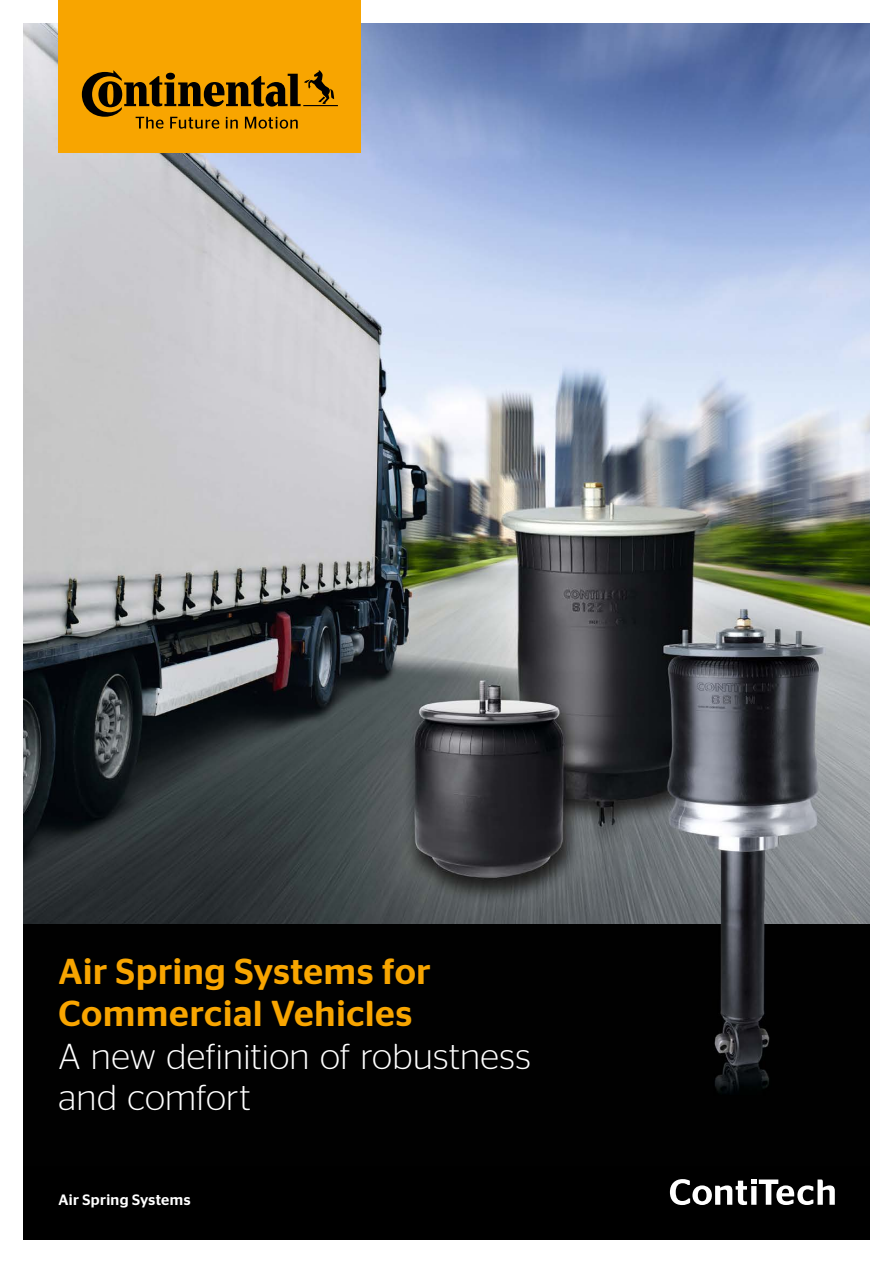
<style>
.page{position:relative;width:893px;height:1263px;background:#fff}
.page>*{position:absolute;margin:0;border:0;box-sizing:border-box;transform-origin:0 0}
.t1{font:500 36px/41.2px "Stag Sans";letter-spacing:.02em;color:#f8a500}
.t2{font:300 36px/41.2px "Stag Sans";letter-spacing:.015em;color:#fff}
.t3{font:500 15px "Stag Sans";letter-spacing:.025em;color:#fff}
</style>
<div class="page">
<img style="left:23px;top:23px;width:847px;height:901px">
<div style="left:23px;top:924px;width:847px;height:315px;background:#000"></div>
<img style="left:714px;top:924px;width:56px;height:169px">
<div style="left:58px;top:0;width:303px;height:152px;background:#f8a500"></div>
<svg style="left:82px;top:70px;width:256px;height:59px"></svg>
<svg style="left:670px;top:1179px;width:165px;height:26px"></svg>
<p class="t1" style="left:58px;top:951px;width:374px">Air Spring Systems for<br>Commercial Vehicles</p>
<p class="t2" style="left:58px;top:1035px;width:474px">A new definition of robustness and comfort</p>
<p class="t3" style="left:58px;top:1190px;width:134px">Air Spring Systems</p>
</div>
